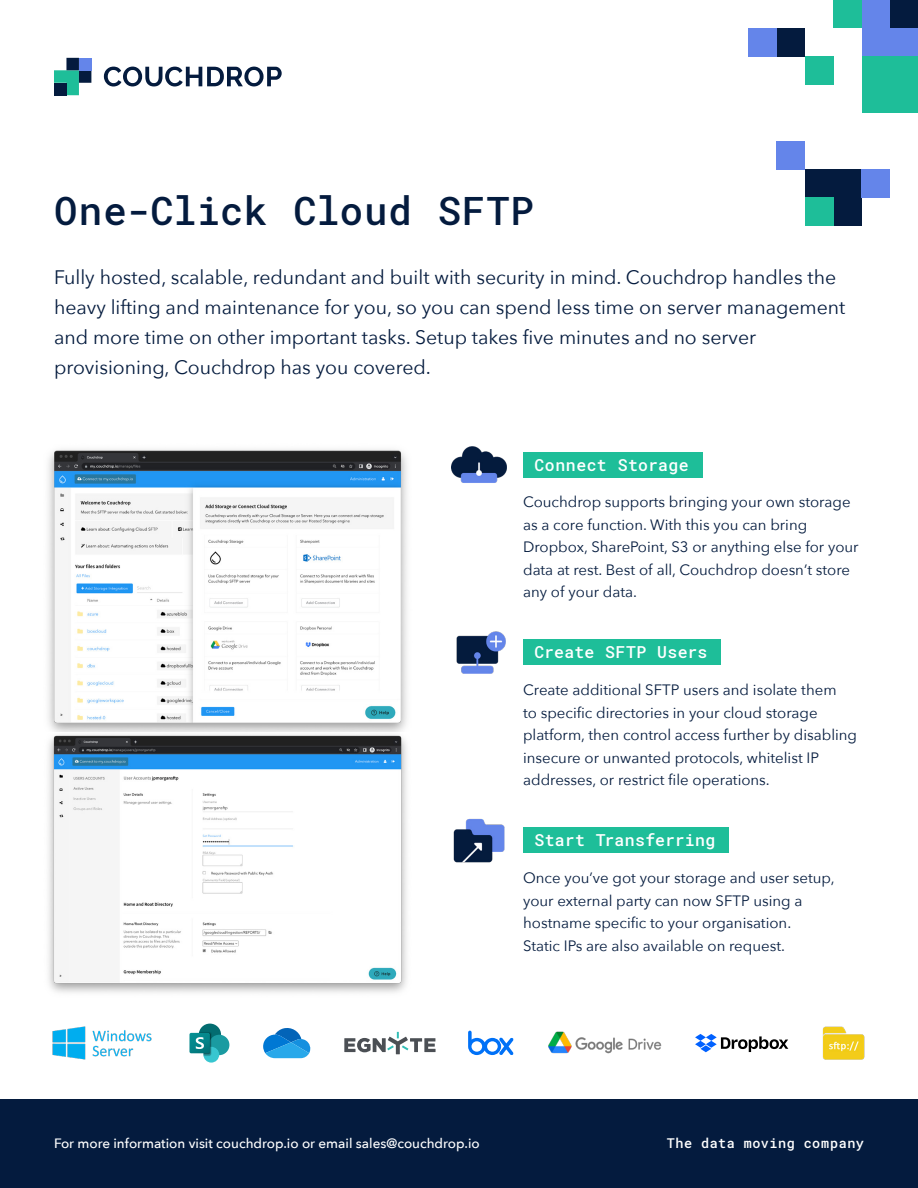
<style>
.page{position:relative;width:918px;height:1188px;background:#fff}
.page>*{position:absolute;margin:0;border:0;box-sizing:border-box;transform-origin:0 0}
.t1{font:500 39px "Roboto Mono";letter-spacing:.015em;color:#041b3e}
.t2{font:19.5px/30px "Avenir Next";color:#041b3e}
.t3{font:500 16.5px "Roboto Mono";letter-spacing:.015em;color:#fff}
.t4{font:15px/22.5px "Avenir Next";color:#041b3e}
.t5{font:500 13.5px "Avenir Next";color:#fff}
.t6{font:500 13.5px "Roboto Mono";letter-spacing:.04em;color:#fff}
</style>
<div class="page">
<div style="left:0;top:1099px;width:918px;height:89px;background:#041b3e"></div>
<div style="left:862px;top:56px;width:56px;height:57px;background:#1ebe99"></div>
<div style="left:862px;top:0;width:56px;height:56px;background:#6485ea"></div>
<div style="left:805px;top:169px;width:57px;height:57px;background:#041b3e"></div>
<div style="left:890px;top:0;width:28px;height:28px;background:#041b3e"></div>
<div style="left:833px;top:0;width:29px;height:28px;background:#1ebe99"></div>
<div style="left:805px;top:56px;width:28px;height:29px;background:#1ebe99"></div>
<div style="left:805px;top:198px;width:28px;height:28px;background:#1ebe99"></div>
<div style="left:777px;top:141px;width:28px;height:28px;background:#6485ea"></div>
<div style="left:862px;top:169px;width:28px;height:29px;background:#6485ea"></div>
<div style="left:777px;top:28px;width:28px;height:29px;background:#041b3e"></div>
<div style="left:749px;top:28px;width:28px;height:29px;background:#6485ea"></div>
<svg style="left:104px;top:67px;width:178px;height:20px"></svg>
<svg style="left:54px;top:58px;width:37px;height:37px"></svg>
<div style="left:54px;top:83px;width:12px;height:12px;background:#041b3e"></div>
<div style="left:79px;top:58px;width:12px;height:12px;background:#6485ea"></div>
<img style="left:456px;top:631px;width:50px;height:43px">
<img style="left:453px;top:818px;width:52px;height:45px">
<img style="left:451px;top:446px;width:55px;height:37px">
<div style="left:199px;top:1024px;width:22px;height:22px;background:#036c70;border-radius:50%"></div>
<div style="left:209px;top:1035px;width:20px;height:20px;background:#1a9ba1;border-radius:50%"></div>
<div style="left:203px;top:1047px;width:16px;height:16px;background:#37c6d0;border-radius:50%"></div>
<div style="left:189px;top:1033px;width:21px;height:20px;background:#04888c;border-radius:2px"></div>
<svg style="left:196px;top:1032px;width:16px;height:24px"></svg>
<svg style="left:344px;top:1032px;width:92px;height:22px"></svg>
<svg style="left:263px;top:1028px;width:48px;height:30px"></svg>
<img style="left:548px;top:1031px;width:114px;height:23px">
<svg style="left:468px;top:1031px;width:46px;height:24px"></svg>
<img style="left:822px;top:1026px;width:43px;height:34px">
<svg style="left:695px;top:1034px;width:93px;height:18px"></svg>
<img style="left:52px;top:1026px;width:100px;height:34px">
<div style="left:523px;top:640px;width:197px;height:25px;background:#1ebe99"></div>
<div style="left:523px;top:828px;width:205px;height:25px;background:#1ebe99"></div>
<div style="left:523px;top:452px;width:180px;height:25px;background:#1ebe99"></div>
<img style="left:48px;top:449px;width:359px;height:278px">
<img style="left:48px;top:727px;width:359px;height:266px">
<h1 class="t1" style="left:54px;top:184px;width:481px">One-Click Cloud SFTP</h1>
<p class="t2" style="left:54px;top:261px;width:793px">Fully hosted, scalable, redundant and built with security in mind. Couchdrop handles the heavy lifting and maintenance for you, so you can spend less time on server management and more time on other important tasks. Setup takes five minutes and no server provisioning, Couchdrop has you covered.</p>
<p class="t3" style="left:534px;top:453px;width:156px">Connect Storage</p>
<p class="t4" style="left:523px;top:490px;width:337px">Couchdrop supports bringing your own storage as a core function. With this you can bring Dropbox, SharePoint, S3 or anything else for your data at rest. Best of all, Couchdrop doesn’t store any of your data.</p>
<p class="t3" style="left:534px;top:641px;width:175px">Create SFTP Users</p>
<p class="t4" style="left:523px;top:678px;width:335px">Create additional SFTP users and isolate them<br>to specific directories in your cloud storage platform, then control access further by disabling insecure or unwanted protocols, whitelist IP addresses, or restrict file operations.</p>
<p class="t3" style="left:534px;top:829px;width:183px">Start Transferring</p>
<p class="t4" style="left:523px;top:866px;width:313px">Once you’ve got your storage and user setup, your external party can now SFTP using a hostname specific to your organisation.<br>Static IPs are also available on request.</p>
<p class="t5" style="left:54px;top:1131px;width:427px">For more information visit couchdrop.io or email sales@couchdrop.io</p>
<p class="t6" style="left:667px;top:1134px;width:199px">The data moving company</p>
</div>
